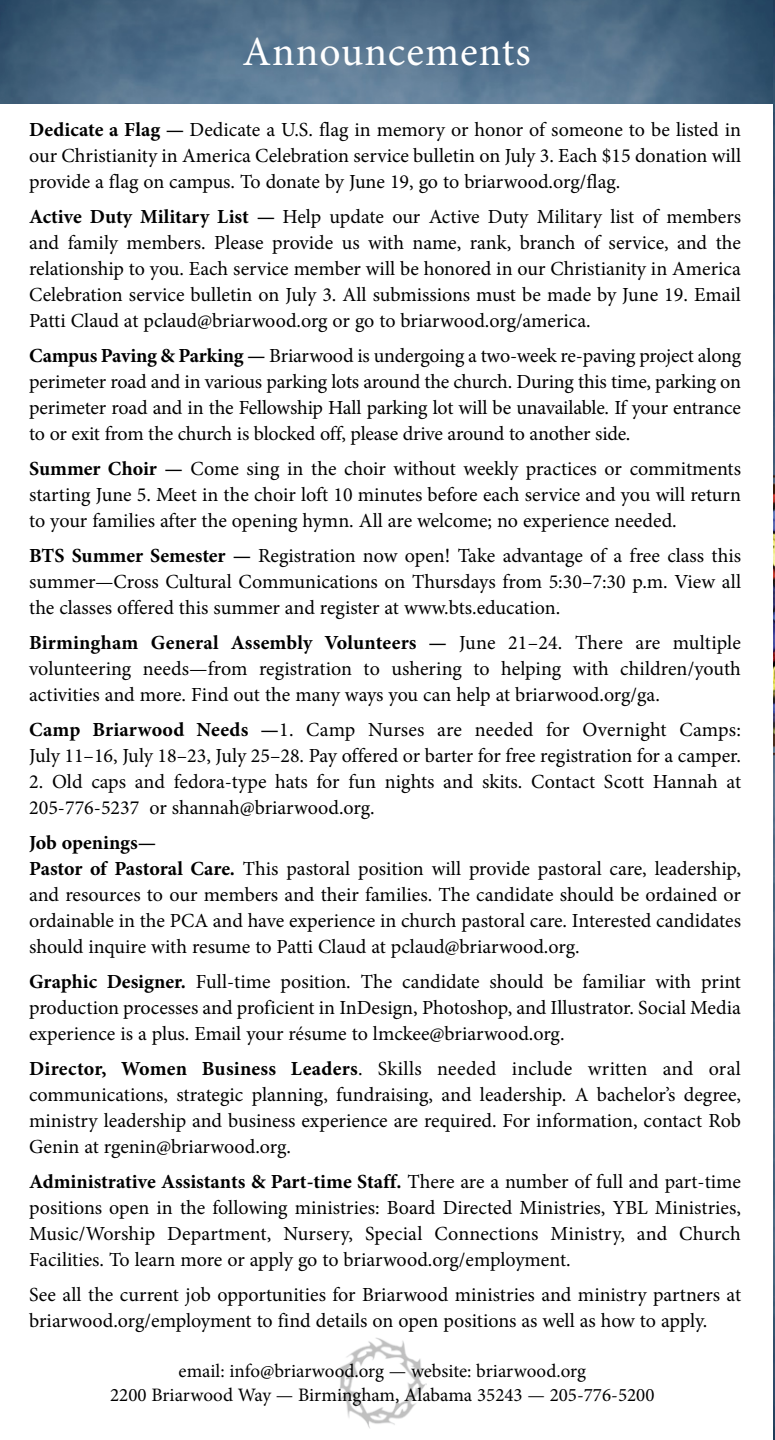
<style>
.page{position:relative;width:775px;height:1440px;background:#fff}
.page>*{position:absolute;margin:0;border:0;box-sizing:border-box;transform-origin:0 0}
.t1{font:41.6px "Minion Pro";letter-spacing:.025em;color:#fff}
.t2{font:20px/26px "Minion Pro";letter-spacing:-.005em;color:#000;text-align:justify}
.t3{font:19px/24px "Minion Pro";color:#000;text-align:center}
.s1{font-weight:700}
</style>
<div class="page">
<img style="left:338px;top:1337px;width:88px;height:92px">
<img style="left:0;top:0;width:774px;height:103px">
<img style="left:774px;top:0;width:1px;height:1440px">
<h1 class="t1" style="left:242px;top:24px;width:290px">Announcements</h1>
<p class="t2" style="left:29px;top:117px;width:713px"><span class="s1">Dedicate a Flag —</span> Dedicate a U.S. flag in memory or honor of someone to be listed in our Christianity in America Celebration service bulletin on July 3. Each $15 donation will provide a flag on campus. To donate by June 19, go to briarwood.org/flag.</p>
<p class="t2" style="left:29px;top:204px;width:713px"><span class="s1">Active Duty Military List —</span> Help update our Active Duty Military list of members and family members. Please provide us with name, rank, branch of service, and the relationship to you. Each service member will be honored in our Christianity in America Celebration service bulletin on July 3. All submissions must be made by June 19. Email Patti Claud at pclaud@briarwood.org or go to briarwood.org/america.</p>
<p class="t2" style="left:29px;top:343px;width:713px"><span class="s1">Campus Paving &amp; Parking —</span> Briarwood is undergoing a two-week re-paving project along perimeter road and in various parking lots around the church. During this time, parking on perimeter road and in the Fellowship Hall parking lot will be unavailable. If your entrance to or exit from the church is blocked off, please drive around to another side.</p>
<p class="t2" style="left:29px;top:456px;width:713px"><span class="s1">Summer Choir —</span> Come sing in the choir without weekly practices or commitments starting June 5. Meet in the choir loft 10 minutes before each service and you will return to your families after the opening hymn. All are welcome; no experience needed.</p>
<p class="t2" style="left:29px;top:543px;width:713px"><span class="s1">BTS Summer Semester —</span> Registration now open! Take advantage of a free class this summer—Cross Cultural Communications on Thursdays from 5:30–7:30 p.m. View all the classes offered this summer and register at www.bts.education.</p>
<p class="t2" style="left:29px;top:630px;width:713px"><span class="s1">Birmingham General Assembly Volunteers —</span> June 21–24. There are multiple volunteering needs—from registration to ushering to helping with children/youth activities and more. Find out the many ways you can help at briarwood.org/ga.</p>
<p class="t2" style="left:29px;top:717px;width:713px"><span class="s1">Camp Briarwood Needs —</span>1. Camp Nurses are needed for Overnight Camps:<br>July 11–16, July 18–23, July 25–28. Pay offered or barter for free registration for a camper.</p>
<p class="t2" style="left:29px;top:769px;width:713px">2. Old caps and fedora-type hats for fun nights and skits. Contact Scott Hannah at<br>205-776-5237 or shannah@briarwood.org.</p>
<p class="t2" style="left:29px;top:830px;width:713px;text-align:left"><span class="s1">Job openings—<br>Pastor of Pastoral Care.</span> This pastoral position will provide pastoral care, leadership, and resources to our members and their families. The candidate should be ordained or ordainable in the PCA and have experience in church pastoral care. Interested candidates should inquire with resume to Patti Claud at pclaud@briarwood.org.</p>
<p class="t2" style="left:29px;top:969px;width:713px"><span class="s1">Graphic Designer.</span> Full-time position. The candidate should be familiar with print production processes and proficient in InDesign, Photoshop, and Illustrator. Social Media experience is a plus. Email your résume to lmckee@briarwood.org.</p>
<p class="t2" style="left:29px;top:1056px;width:713px"><span class="s1">Director, Women Business Leaders</span>. Skills needed include written and oral communications, strategic planning, fundraising, and leadership. A bachelor’s degree, ministry leadership and business experience are required. For information, contact Rob Genin at rgenin@briarwood.org.</p>
<p class="t2" style="left:29px;top:1169px;width:713px"><span class="s1">Administrative Assistants &amp; Part-time Staff.</span> There are a number of full and part-time positions open in the following ministries: Board Directed Ministries, YBL Ministries, Music/Worship Department, Nursery, Special Connections Ministry, and Church Facilities. To learn more or apply go to briarwood.org/employment.</p>
<p class="t2" style="left:29px;top:1282px;width:713px">See all the current job opportunities for Briarwood ministries and ministry partners at briarwood.org/employment to find details on open positions as well as how to apply.</p>
<p class="t3" style="left:110px;top:1359px;width:546px">email: info@briarwood.org — website: briarwood.org<br>2200 Briarwood Way — Birmingham, Alabama 35243 — 205-776-5200</p>
</div>
